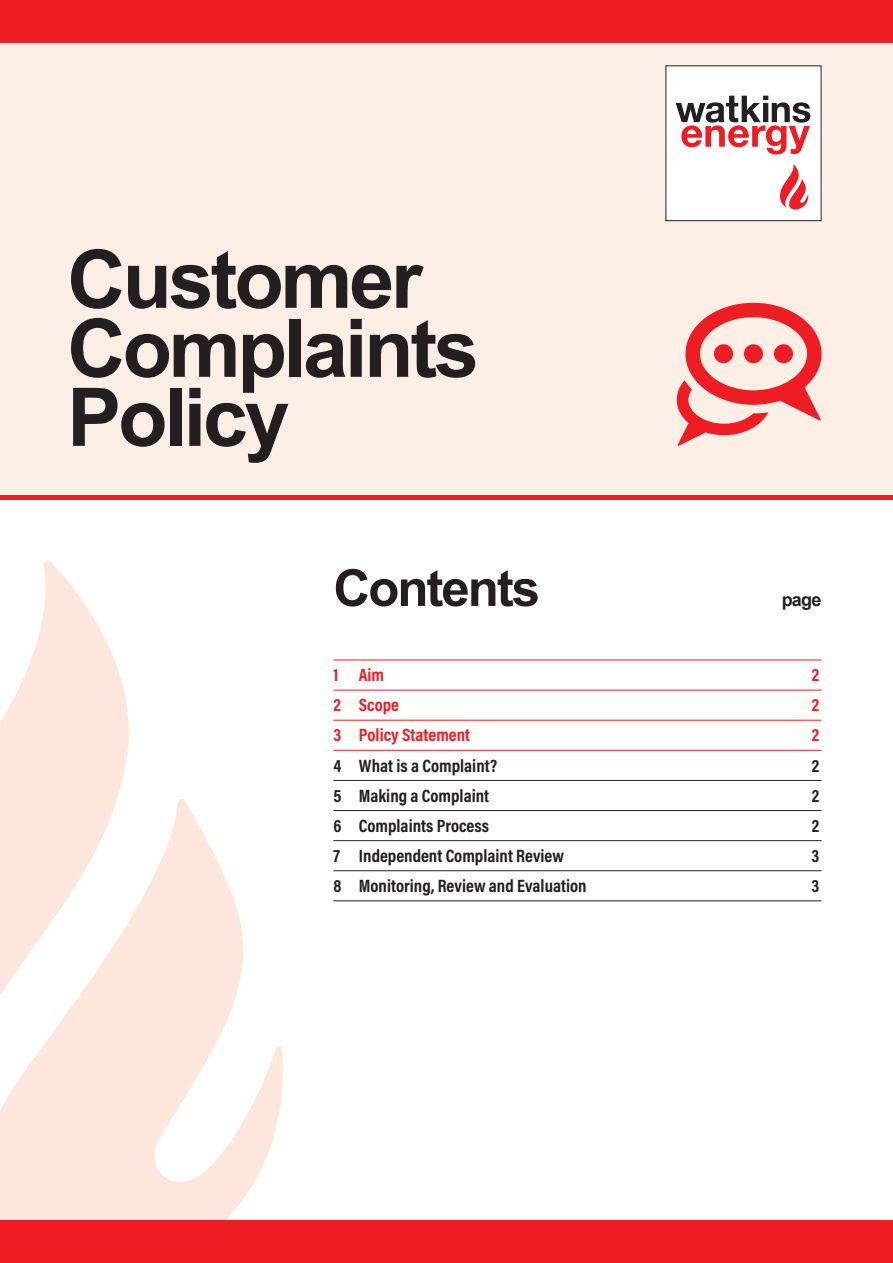
<style>
.page{position:relative;width:893px;height:1263px;background:#fff}
.page>*{position:absolute;margin:0;border:0;box-sizing:border-box;transform-origin:0 0}
.t1{font:700 81px/69px "Arial";letter-spacing:-.04em;color:#231f20}
.t2{font:700 51px "Arial";letter-spacing:-.04em;color:#231f20}
.t3{font:700 18px "Acumin Pro Cond";color:#231f20}
.t4{font:700 18px "Acumin Pro Cond";color:#ee1d23}
.t5{font:700 18px "Arial";color:#231f20}
</style>
<div class="page">
<svg style="left:132px;top:799px;width:151px;height:421px;fill:#fde7dc"></svg>
<svg style="left:0;top:560px;width:132px;height:660px;fill:#fde7dc"></svg>
<div style="left:0;top:43px;width:893px;height:452px;background:#fdeee6"></div>
<div style="left:0;top:0;width:893px;height:43px;background:#ee1d23"></div>
<div style="left:0;top:1220px;width:893px;height:43px;background:#ee1d23"></div>
<div style="left:0;top:495px;width:893px;height:5px;background:#ee1d23"></div>
<div style="left:666px;top:66px;width:155px;height:155px;background:#fff"></div>
<svg style="left:676px;top:96px;width:134px;height:58px"></svg>
<svg style="left:780px;top:164px;width:28px;height:46px"></svg>
<svg style="left:677px;top:303px;width:144px;height:143px"></svg>
<div style="left:744px;top:344px;width:19px;height:19px;background:#ee1d23;border-radius:50%"></div>
<div style="left:714px;top:344px;width:19px;height:19px;background:#ee1d23;border-radius:50%"></div>
<div style="left:774px;top:344px;width:19px;height:19px;background:#ee1d23;border-radius:50%"></div>
<hr style="left:333px;top:660px;width:488px;height:1px;background:#ee1d23">
<hr style="left:333px;top:690px;width:488px;height:1px;background:#ee1d23">
<hr style="left:333px;top:720px;width:488px;height:1px;background:#ee1d23">
<hr style="left:333px;top:750px;width:488px;height:1px;background:#ee1d23">
<hr style="left:333px;top:780px;width:488px;height:1px;background:#231f20">
<hr style="left:333px;top:810px;width:488px;height:1px;background:#231f20">
<hr style="left:333px;top:840px;width:488px;height:1px;background:#231f20">
<hr style="left:333px;top:870px;width:488px;height:1px;background:#231f20">
<hr style="left:333px;top:900px;width:488px;height:1px;background:#231f20">
<p class="t1" style="left:67px;top:246px;width:413px">Customer<br>Complaints<br>Policy</p>
<p class="t2" style="left:333px;top:552px;width:208px">Contents</p>
<p class="t5" style="left:782px;top:587px;width:41px">page</p>
<p class="t4" style="left:333px;top:663px;width:52px">1 Aim</p>
<p class="t4" style="left:812px;top:663px;width:9px">2</p>
<p class="t4" style="left:333px;top:693px;width:67px">2 Scope</p>
<p class="t4" style="left:812px;top:693px;width:9px">2</p>
<p class="t4" style="left:333px;top:723px;width:138px">3 Policy Statement</p>
<p class="t4" style="left:812px;top:723px;width:9px">2</p>
<p class="t3" style="left:333px;top:753px;width:165px">4 What is a Complaint?</p>
<p class="t3" style="left:812px;top:753px;width:9px">2</p>
<p class="t3" style="left:333px;top:783px;width:157px">5 Making a Complaint</p>
<p class="t3" style="left:812px;top:783px;width:9px">2</p>
<p class="t3" style="left:333px;top:814px;width:157px">6 Complaints Process</p>
<p class="t3" style="left:812px;top:814px;width:9px">2</p>
<p class="t3" style="left:333px;top:844px;width:232px">7 Independent Complaint Review</p>
<p class="t3" style="left:812px;top:844px;width:9px">3</p>
<p class="t3" style="left:333px;top:874px;width:255px">8 Monitoring, Review and Evaluation</p>
<p class="t3" style="left:812px;top:874px;width:9px">3</p>
</div>
